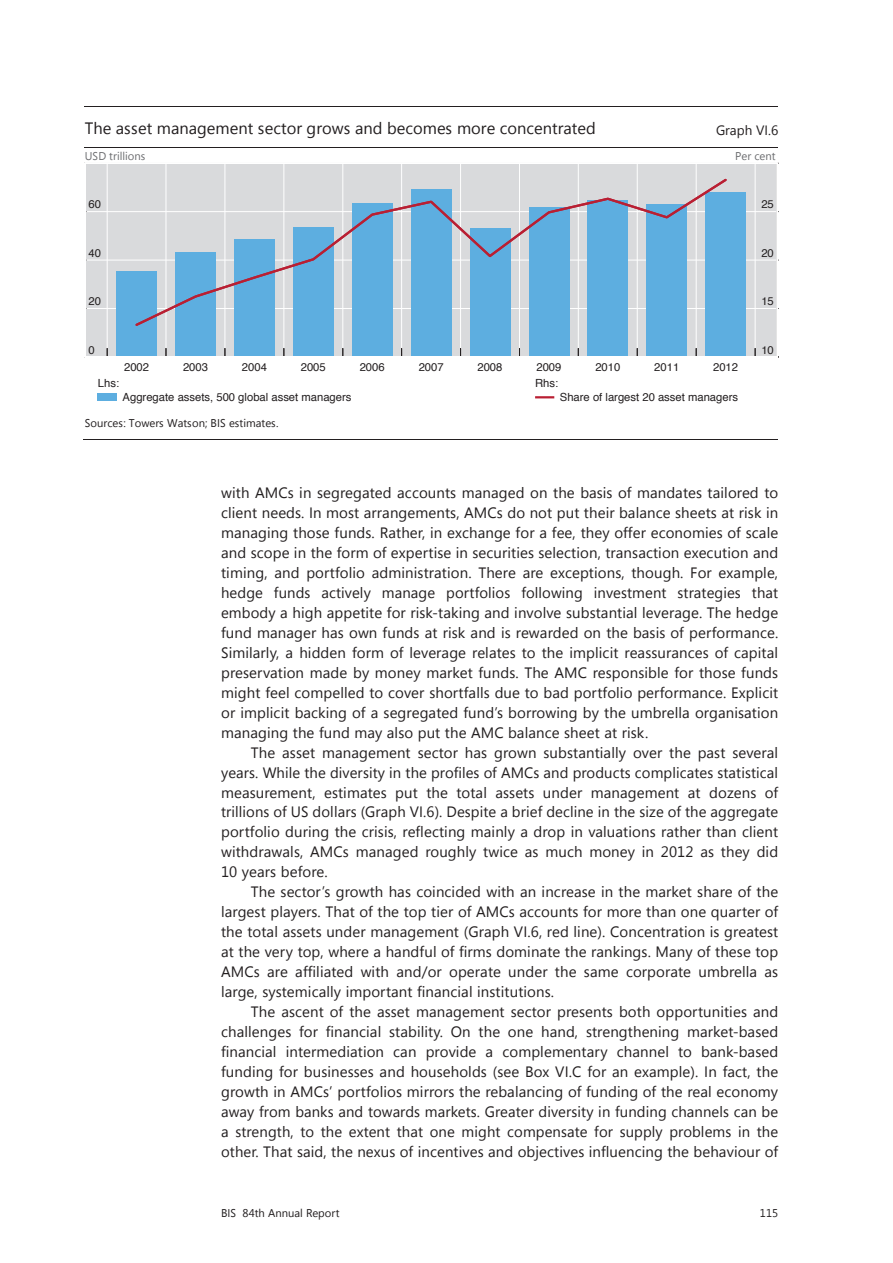
<style>
.page{position:relative;width:893px;height:1263px;background:#fff}
.page>*{position:absolute;margin:0;border:0;box-sizing:border-box;transform-origin:0 0}
.t1{font:16.5px "Segoe UI";color:#231f20}
.t2{font:15px/20px "Segoe UI";letter-spacing:.005em;color:#231f20;text-align:justify}
.t3{font:13.5px "Segoe UI";color:#231f20}
.t4{font:11.25px "Helvetica";color:#231f20}
.t5{font:11.25px "Segoe UI";color:#231f20}
.t6{font:11.25px "Segoe UI";color:#6c6d70}
</style>
<div class="page">
<hr style="left:85px;top:106px;width:693px;height:1px;background:#231f20">
<hr style="left:85px;top:147px;width:693px;height:1px;background:#231f20">
<hr style="left:84px;top:439px;width:694px;height:1px;background:#231f20">
<svg style="left:84px;top:162px;width:694px;height:196px;background:#a1c4dc"></svg>
<div style="left:85px;top:163px;width:693px;height:194px;border:1px solid #fff"></div>
<div style="left:98px;top:393px;width:19px;height:8px;background:#5daee0"></div>
<svg style="left:535px;top:396px;width:19px;height:2px"></svg>
<p class="t1" style="left:85px;top:117px;width:513px">The asset management sector grows and becomes more concentrated</p>
<p class="t3" style="left:716px;top:121px;width:64px">Graph VI.6</p>
<p class="t6" style="left:85px;top:148px;width:62px">USD trillions</p>
<p class="t6" style="left:735px;top:148px;width:42px">Per cent</p>
<p class="t4" style="left:89px;top:196px;width:14px">60</p>
<p class="t4" style="left:89px;top:244px;width:14px">40</p>
<p class="t4" style="left:89px;top:293px;width:14px">20</p>
<p class="t4" style="left:89px;top:341px;width:8px">0</p>
<p class="t4" style="left:124px;top:358px;width:27px">2002</p>
<p class="t4" style="left:183px;top:358px;width:27px">2003</p>
<p class="t4" style="left:242px;top:358px;width:27px">2004</p>
<p class="t4" style="left:301px;top:358px;width:27px">2005</p>
<p class="t4" style="left:360px;top:358px;width:27px">2006</p>
<p class="t4" style="left:419px;top:358px;width:27px">2007</p>
<p class="t4" style="left:477px;top:358px;width:27px">2008</p>
<p class="t4" style="left:536px;top:358px;width:27px">2009</p>
<p class="t4" style="left:595px;top:358px;width:27px">2010</p>
<p class="t4" style="left:654px;top:358px;width:27px">2011</p>
<p class="t4" style="left:713px;top:358px;width:27px">2012</p>
<p class="t4" style="left:123px;top:388px;width:230px">Aggregate assets, 500 global asset managers</p>
<p class="t4" style="left:98px;top:375px;width:23px">Lhs:</p>
<p class="t4" style="left:535px;top:375px;width:25px">Rhs:</p>
<p class="t4" style="left:560px;top:388px;width:180px">Share of largest 20 asset managers</p>
<p class="t5" style="left:85px;top:415px;width:195px">Sources: Towers Watson; BIS estimates.</p>
<p class="t4" style="left:761px;top:196px;width:14px">25</p>
<p class="t4" style="left:761px;top:244px;width:14px">20</p>
<p class="t4" style="left:761px;top:293px;width:14px">15</p>
<p class="t4" style="left:761px;top:341px;width:14px">10</p>
<p class="t2" style="left:221px;top:482px;width:559px">with AMCs in segregated accounts managed on the basis of mandates tailored to client needs. In most arrangements, AMCs do not put their balance sheets at risk in managing those funds. Rather, in exchange for a fee, they offer economies of scale and scope in the form of expertise in securities selection, transaction execution and timing, and portfolio administration. There are exceptions, though. For example, hedge funds actively manage portfolios following investment strategies that embody a high appetite for risk-taking and involve substantial leverage. The hedge fund manager has own funds at risk and is rewarded on the basis of performance.<br>Similarly, a hidden form of leverage relates to the implicit reassurances of capital preservation made by money market funds. The AMC responsible for those funds might feel compelled to cover shortfalls due to bad portfolio performance. Explicit or implicit backing of a segregated fund’s borrowing by the umbrella organisation managing the fund may also put the AMC balance sheet at risk.</p>
<p class="t2" style="left:221px;top:742px;width:559px;text-indent:30px">The asset management sector has grown substantially over the past several years. While the diversity in the profiles of AMCs and products complicates statistical measurement, estimates put the total assets under management at dozens of trillions of US dollars (Graph VI.6). Despite a brief decline in the size of the aggregate portfolio during the crisis, reflecting mainly a drop in valuations rather than client withdrawals, AMCs managed roughly twice as much money in 2012 as they did 10 years before.</p>
<p class="t2" style="left:221px;top:881px;width:559px;text-indent:30px">The sector’s growth has coincided with an increase in the market share of the largest players. That of the top tier of AMCs accounts for more than one quarter of the total assets under management (Graph VI.6, red line). Concentration is greatest at the very top, where a handful of firms dominate the rankings. Many of these top AMCs are affiliated with and/or operate under the same corporate umbrella as large, systemically important financial institutions.</p>
<p class="t2" style="left:221px;top:1001px;width:559px;text-indent:30px">The ascent of the asset management sector presents both opportunities and challenges for financial stability. On the one hand, strengthening market-based financial intermediation can provide a complementary channel to bank-based funding for businesses and households (see Box VI.C for an example). In fact, the growth in AMCs’ portfolios mirrors the rebalancing of funding of the real economy away from banks and towards markets. Greater diversity in funding channels can be a strength, to the extent that one might compensate for supply problems in the other. That said, the nexus of incentives and objectives influencing the behaviour of</p>
<p class="t5" style="left:221px;top:1205px;width:120px">BIS 84th Annual Report</p>
<p class="t5" style="left:760px;top:1205px;width:20px">115</p>
</div>
